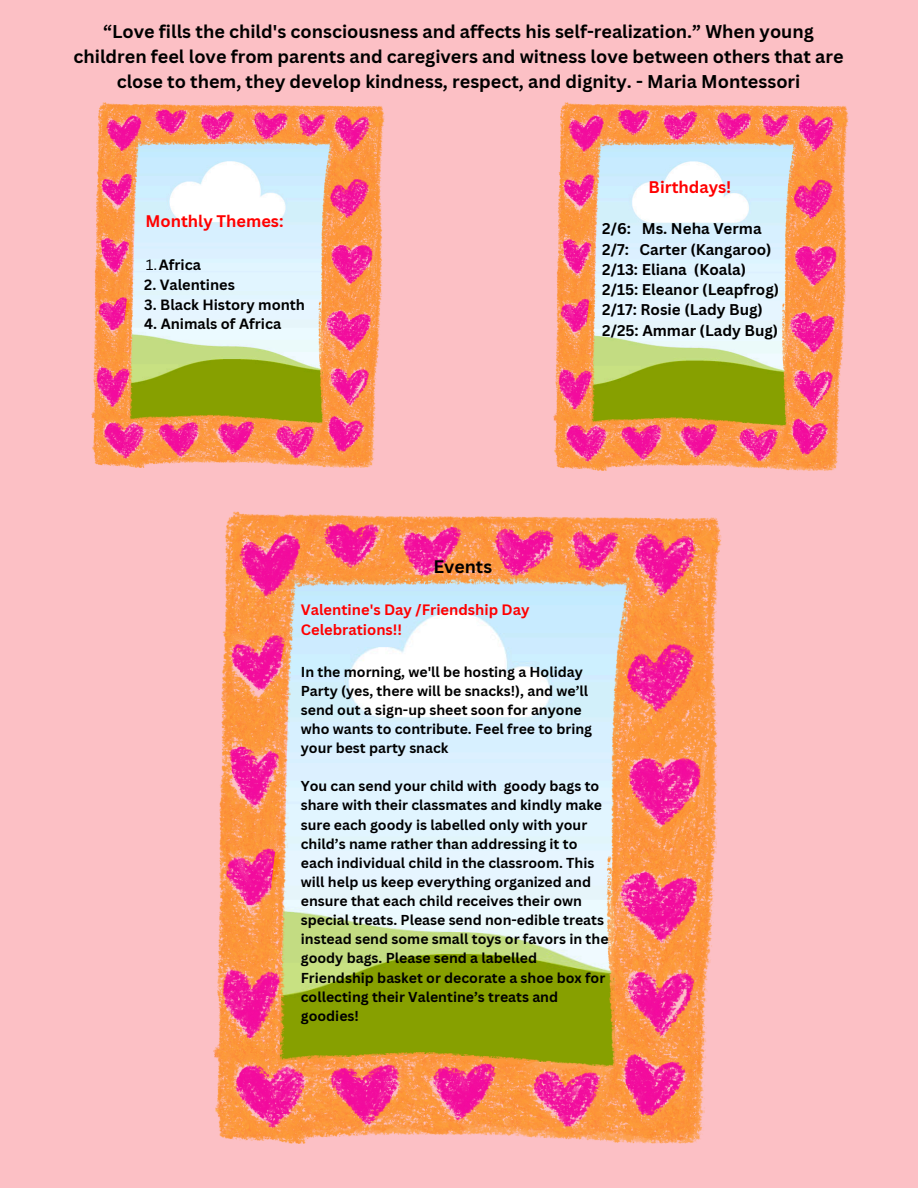
<style>
.page{position:relative;width:918px;height:1188px;background:#fcc0c5}
.page>*{position:absolute;margin:0;border:0;box-sizing:border-box;transform-origin:0 0}
.t1{font:700 18px/24.8px "Canva Sans";color:#000;text-align:center}
.t2{font:700 17.7px "Canva Sans";color:#000}
.t3{font:700 16.35px "Canva Sans";color:#f00}
.t4{font:700 15.15px/20.2px "Canva Sans";color:#000}
.t5{font:700 14.7px/20.2px "Canva Sans";color:#f00}
.t6{font:700 14.55px "Canva Sans";color:#000}
.t7{font:700 14.1px/19.2px "Canva Sans";color:#000}
.s1{font-weight:400}
</style>
<div class="page">
<img style="left:214px;top:511px;width:508px;height:633px">
<img style="left:553px;top:103px;width:296px;height:368px">
<img style="left:92px;top:103px;width:293px;height:365px">
<p class="t1" style="left:74px;top:19px;width:772px">“Love fills the child's consciousness and affects his self-realization.” When young children feel love from parents and caregivers and witness love between others that are close to them, they develop kindness, respect, and dignity. - Maria Montessori</p>
<h1 class="t3" style="left:146px;top:210px;width:139px">Monthly Themes:</h1>
<h2 class="t6" style="left:146px;top:255px;width:57px"><span class="s1">1.</span>Africa</h2>
<h2 class="t6" style="left:144px;top:274px;width:92px">2. Valentines</h2>
<h2 class="t6" style="left:144px;top:294px;width:162px">3. Black History month</h2>
<h2 class="t6" style="left:144px;top:314px;width:139px">4. Animals of Africa</h2>
<h2 class="t3" style="left:649px;top:175px;width:84px">Birthdays!</h2>
<p class="t4" style="left:602px;top:218px;width:178px">2/6: Ms. Neha Verma<br>2/7: Carter (Kangaroo)<br>2/13: Eliana (Koala)<br>2/15: Eleanor (Leapfrog)<br>2/17: Rosie (Lady Bug)<br>2/25: Ammar (Lady Bug)</p>
<p class="t2" style="left:433px;top:554px;width:60px">Events</p>
<h2 class="t5" style="left:301px;top:599px;width:230px">Valentine's Day /Friendship Day<br>Celebrations!!</h2>
<p class="t7" style="left:301px;top:661px;width:293px">In the morning, we'll be hosting a Holiday Party (yes, there will be snacks!), and we’ll send out a sign-up sheet soon for anyone who wants to contribute. Feel free to bring your best party snack</p>
<h1 class="t7" style="left:301px;top:776px;width:309px">You can send your child with goody bags to share with their classmates and kindly make sure each goody is labelled only with your child’s name rather than addressing it to each individual child in the classroom. This will help us keep everything organized and ensure that each child receives their own special treats. Please send non-edible treats instead send some small toys or favors in the goody bags. Please send a labelled Friendship basket or decorate a shoe box for collecting their Valentine’s treats and goodies!</h1>
</div>
